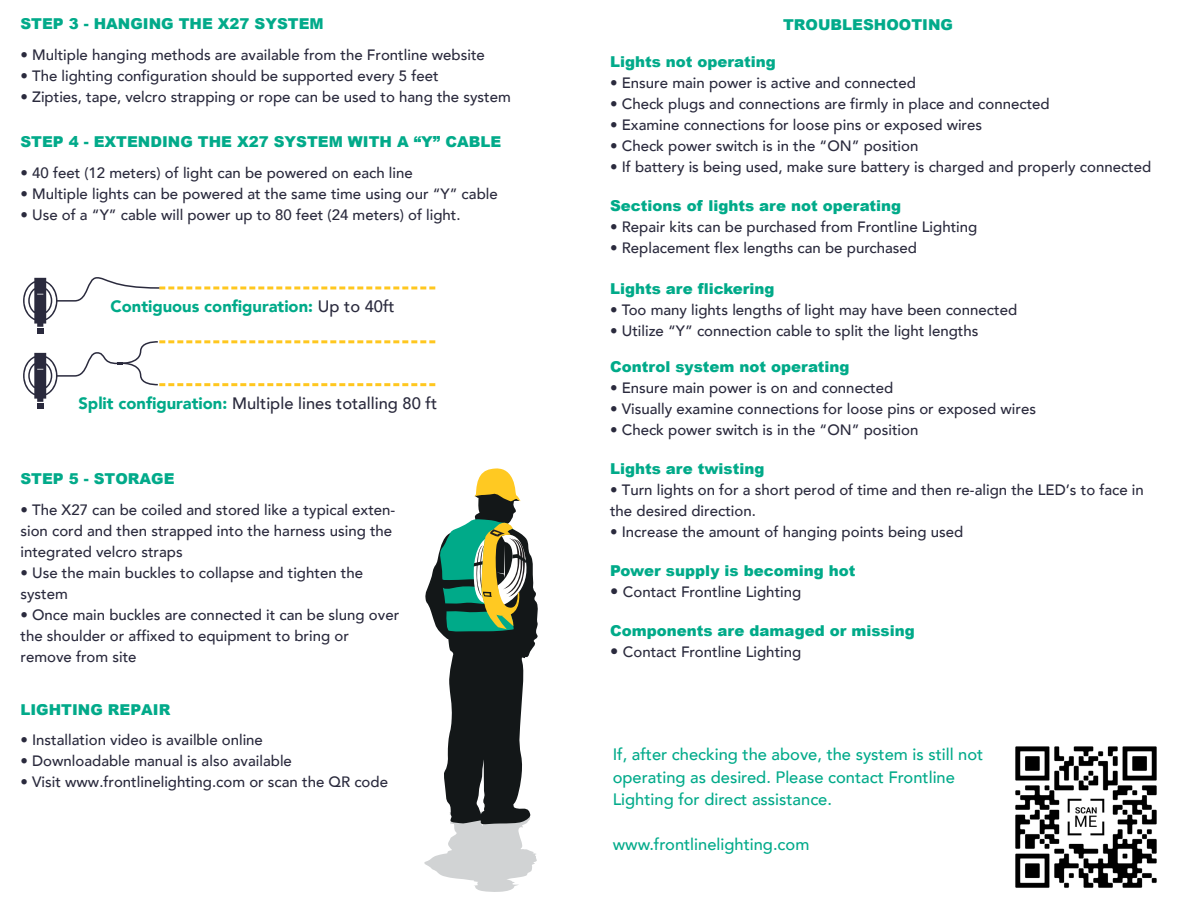
<style>
.page{position:relative;width:1188px;height:918px;background:#fff}
.page>*{position:absolute;margin:0;border:0;box-sizing:border-box;transform-origin:0 0}
.t1{font:500 16.5px/22.5px "Avenir";color:#02aa8a}
.t2{font:500 16.5px "Avenir";color:#2a2a3d}
.t3{font:900 16.5px "Avenir";color:#00aa89}
.t4{font:500 15px/21px "Avenir";color:#2a2a3d}
.t5{font:900 15px "Arial";color:#00aa89}
.t6{font:900 15px "Arial";color:#02aa8a}
.s1{font-weight:500;color:#2a2a3d}
.s2{font-weight:900;color:#00aa89}
.s3{font-size:16.5px}
</style>
<div class="page">
<img style="left:1015px;top:746px;width:142px;height:142px">
<svg style="left:424px;top:468px;width:114px;height:424px"></svg>
<svg style="left:23px;top:277px;width:413px;height:57px"></svg>
<svg style="left:23px;top:340px;width:413px;height:69px"></svg>
<p class="t6" style="left:20px;top:13px;width:305px">STEP 3 - HANGING THE X27 SYSTEM</p>
<p class="t4" style="left:20px;top:43px;width:466px">• Multiple hanging methods are available from the Frontline website</p>
<p class="t4" style="left:20px;top:64px;width:420px">• The lighting configuration should be supported every 5 feet</p>
<p class="t4" style="left:20px;top:85px;width:492px">• Zipties, tape, velcro strapping or rope can be used to hang the system</p>
<p class="t6" style="left:20px;top:131px;width:482px">STEP 4 - EXTENDING THE X27 SYSTEM WITH A “Y” CABLE</p>
<p class="t4" style="left:20px;top:161px;width:394px">• 40 feet (12 meters) of light can be powered on each line</p>
<p class="t4" style="left:20px;top:182px;width:479px">• Multiple lights can be powered at the same time using our “Y” cable</p>
<p class="t4" style="left:20px;top:203px;width:442px">• Use of a “Y” cable will power up to 80 feet (24 meters) of light.</p>
<p class="t3" style="left:111px;top:292px;width:286px">Contiguous configuration: <span class="s1">Up to 40ft</span></p>
<p class="t2" style="left:78px;top:389px;width:360px"><span class="s2">Split configuration:</span> Multiple lines totalling 80 ft</p>
<p class="t6" style="left:20px;top:468px;width:156px">STEP 5 - STORAGE</p>
<p class="t4" style="left:20px;top:498px;width:376px">• The X27 can be coiled and stored like a typical exten&shy;sion cord and then strapped into the harness using the integrated velcro straps</p>
<p class="t4" style="left:20px;top:561px;width:344px">• Use the main buckles to collapse and tighten the system</p>
<p class="t4" style="left:20px;top:603px;width:380px">• Once main buckles are connected it can be slung over the shoulder or affixed to equipment to bring or remove from site</p>
<p class="t6" style="left:20px;top:699px;width:151px">LIGHTING REPAIR</p>
<p class="t4" style="left:20px;top:729px;width:244px">• Installation video is availble online</p>
<p class="t4" style="left:20px;top:750px;width:273px">• Downloadable manual is also available</p>
<p class="t4" style="left:20px;top:771px;width:369px">• Visit www.frontlinelighting.com or scan the QR code</p>
<p class="t6" style="left:783px;top:14px;width:171px">TROUBLESHOOTING</p>
<p class="t6" style="left:610px;top:51px;width:167px">Lights not operating</p>
<p class="t4" style="left:610px;top:72px;width:307px">• Ensure main power is active and connected</p>
<p class="t4" style="left:610px;top:93px;width:441px">• Check plugs and connections are firmly in place and connected</p>
<p class="t4" style="left:610px;top:114px;width:374px">• Examine connections for loose pins or exposed wires</p>
<p class="t4" style="left:610px;top:135px;width:310px">• Check power switch is in the “ON” position</p>
<p class="t4" style="left:610px;top:156px;width:543px">• If battery is being used, make sure battery is charged and properly connected</p>
<p class="t5" style="left:610px;top:195px;width:293px">Sections of lights are not operating</p>
<p class="t4" style="left:610px;top:216px;width:369px">• Repair kits can be purchased from Frontline Lighting</p>
<p class="t4" style="left:610px;top:237px;width:309px">• Replacement flex lengths can be purchased</p>
<p class="t5" style="left:610px;top:277px;width:166px">Lights are flickering</p>
<p class="t4" style="left:610px;top:298px;width:409px">• Too many lights lengths of light may have been connected</p>
<p class="t4" style="left:610px;top:319px;width:370px">• Utilize “Y” connection cable to split the light lengths</p>
<p class="t5" style="left:610px;top:355px;width:241px">Control system not operating</p>
<p class="t4" style="left:610px;top:376px;width:285px">• Ensure main power is on and connected</p>
<p class="t4" style="left:610px;top:397px;width:427px">• Visually examine connections for loose pins or exposed wires</p>
<p class="t4" style="left:610px;top:418px;width:310px">• Check power switch is in the “ON” position</p>
<p class="t5" style="left:610px;top:457px;width:156px">Lights are twisting</p>
<p class="t4" style="left:610px;top:478px;width:535px">• Turn lights on for a short perod of time and then re-align the LED’s to face in the desired direction.</p>
<p class="t4" style="left:610px;top:520px;width:355px">• Increase the amount of hanging points being used</p>
<p class="t5" style="left:610px;top:559px;width:247px">Power supply is becoming hot</p>
<p class="t4" style="left:610px;top:580px;width:193px"><span class="s3">•</span> Contact Frontline Lighting</p>
<p class="t5" style="left:610px;top:619px;width:306px">Components are damaged or missing</p>
<p class="t4" style="left:610px;top:640px;width:193px"><span class="s3">•</span> Contact Frontline Lighting</p>
<p class="t1" style="left:613px;top:742px;width:372px">If, after checking the above, the system is still not operating as desired. Please contact Frontline<br>Lighting for direct assistance.</p>
<p class="t1" style="left:613px;top:832px;width:198px">www.frontlinelighting.com</p>
</div>
